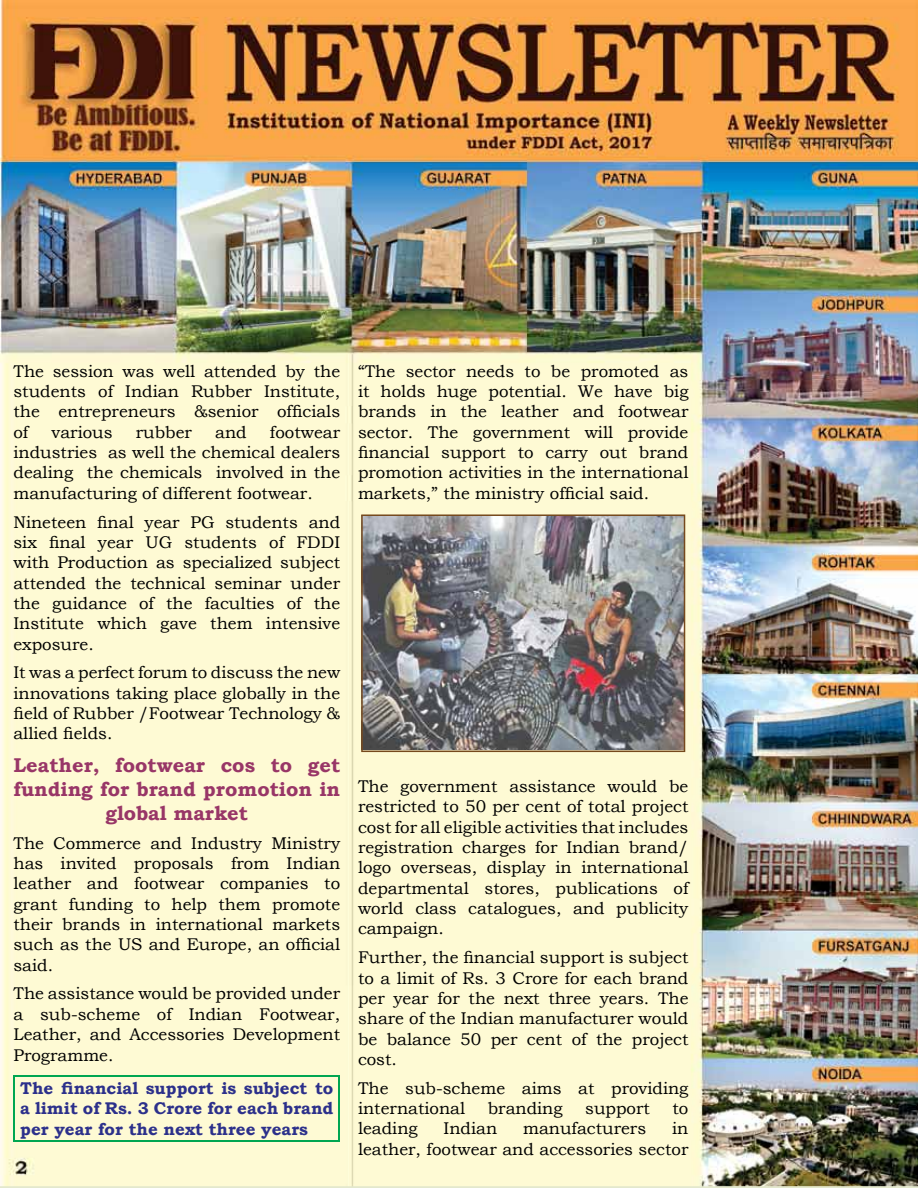
<style>
.page{position:relative;width:918px;height:1188px;background:#fff}
.page>*{position:absolute;margin:0;border:0;box-sizing:border-box;transform-origin:0 0}
.t1{font:700 19.95px/24px "Bookman Old Style";color:#983667;text-align:center}
.t2{font:16.95px/20.4px "Bookman Old Style";color:#000;text-align:justify}
.t3{font:700 16.95px/20.4px "Bookman Old Style";color:#2c308b;text-align:justify}
</style>
<div class="page">
<img style="left:0;top:0;width:918px;height:1186px">
<hr style="left:14px;top:1075px;width:326px;height:2px;background:#00a651">
<hr style="left:14px;top:1077px;width:1px;height:63px;background:#00a651">
<hr style="left:339px;top:1077px;width:1px;height:63px;background:#00a651">
<hr style="left:14px;top:1140px;width:326px;height:1px;background:#00a651">
<img style="left:361px;top:514px;width:324px;height:238px">
<p class="t2" style="left:13px;top:361px;width:328px">The session was well attended by the students of Indian Rubber Institute, the entrepreneurs &amp;senior officials of</p>
<p class="t2" style="left:13px;top:422px;width:328px;text-indent:256px">footwear industries as well the chemical dealers dealing the chemicals involved in the manufacturing of different footwear.</p>
<p class="t2" style="left:13px;top:512px;width:328px">Nineteen final year PG students and six final year UG students of FDDI with Production as specialized subject attended the technical seminar under the guidance of the faculties of the Institute which gave them intensive exposure.</p>
<p class="t2" style="left:13px;top:663px;width:328px">It was a perfect forum to discuss the new innovations taking place globally in the field of Rubber /Footwear Technology &amp; allied fields.</p>
<p class="t1" style="left:14px;top:753px;width:328px">Leather, footwear cos to get funding for brand promotion in global market</p>
<p class="t2" style="left:14px;top:833px;width:328px">The Commerce and Industry Ministry has invited proposals from Indian leather and footwear companies to grant funding to help them promote their brands in international markets such as the US and Europe, an official said.</p>
<p class="t2" style="left:14px;top:984px;width:328px">The assistance would be provided under a sub-scheme of Indian Footwear, Leather, and Accessories Development Programme.</p>
<p class="t3" style="left:20px;top:1078px;width:315px">The financial support is subject to a limit of Rs. 3 Crore for each brand per year for the next three years</p>
<p class="t2" style="left:52px;top:422px;width:63px">various</p>
<p class="t2" style="left:136px;top:422px;width:58px">rubber</p>
<p class="t2" style="left:215px;top:422px;width:33px">and</p>
<p class="t2" style="left:358px;top:361px;width:332px">“The sector needs to be promoted as it holds huge potential. We have big brands in the leather and footwear sector. The government will provide financial support to carry out brand promotion activities in the international markets,” the ministry official said.</p>
<p class="t2" style="left:358px;top:776px;width:332px">The government assistance would be restricted to 50 per cent of total project cost for all eligible activities that includes registration charges for Indian brand/ logo overseas, display in international departmental stores, publications of world class catalogues, and publicity campaign.</p>
<p class="t2" style="left:358px;top:947px;width:332px">Further, the financial support is subject to a limit of Rs. 3 Crore for each brand per year for the next three years. The share of the Indian manufacturer would be balance 50 per cent of the project cost.</p>
<p class="t2" style="left:358px;top:1078px;width:332px">The sub-scheme aims at providing international</p>
<p class="t2" style="left:488px;top:1098px;width:76px">branding</p>
<p class="t2" style="left:585px;top:1098px;width:66px">support</p>
<p class="t2" style="left:673px;top:1098px;width:17px">to</p>
<p class="t2" style="left:358px;top:1118px;width:61px">leading</p>
<p class="t2" style="left:444px;top:1118px;width:55px">Indian</p>
<p class="t2" style="left:523px;top:1118px;width:125px">manufacturers</p>
<p class="t2" style="left:358px;top:1118px;width:332px;text-align:right">in<br>leather, footwear and accessories sector</p>
</div>
